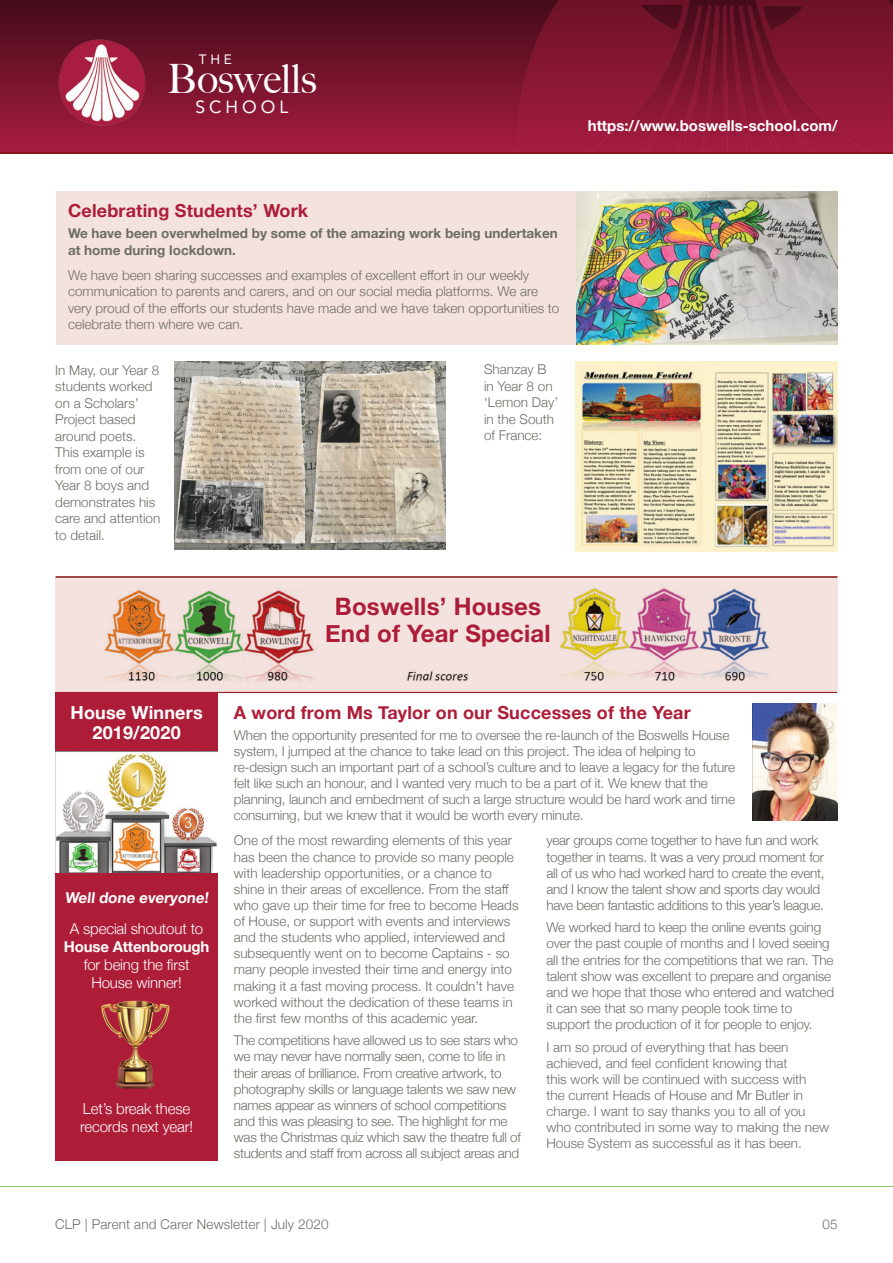
<style>
.page{position:relative;width:893px;height:1263px;background:#fff}
.page>*{position:absolute;margin:0;border:0;box-sizing:border-box;transform-origin:0 0}
.t1{font:500 40.5px "Big Caslon";color:#fff}
.t2{font:700 24px/27px "Helvetica Neue";letter-spacing:.01em;color:#ad1d38;text-align:center}
.t3{font:700 18px "Helvetica Neue";letter-spacing:.01em;color:#ad1d38}
.t4{font:700 18px/19.5px "Helvetica Neue";letter-spacing:.01em;color:#fff;text-align:center}
.t5{font:17.55px "Avenir LT Std";letter-spacing:.23em;color:#fff}
.t6{font:300 15px/18px "Helvetica Neue";letter-spacing:-.01em;color:#fff;text-align:center}
.t7{font:700 15px "Helvetica Neue";color:#fff}
.t8{font:300 13.5px/16px "Helvetica Neue";letter-spacing:-.01em;color:#6d6d65}
.t9{font:700 13.5px/16.5px "Helvetica Neue";color:#6d6d65}
.t10{font:300 13.5px "Helvetica Neue";letter-spacing:.01em;color:#6d6d65}
.t11{font:13.5px "Avenir LT Std";color:#fff}
</style>
<div class="page">
<div style="left:55px;top:577px;width:783px;height:115px;background:#f4e2de"></div>
<div style="left:57px;top:191px;width:781px;height:153px;background:#f4e2de"></div>
<img style="left:576px;top:191px;width:262px;height:153px">
<div style="left:0;top:0;width:893px;height:153px;background:linear-gradient(to bottom,#440b19,#a71c40)"></div>
<img style="left:55px;top:38px;width:93px;height:90px">
<img style="left:499px;top:0;width:394px;height:152px">
<hr style="left:0;top:1186px;width:893px;height:1px;background:#88c75a">
<hr style="left:1px;top:152px;width:892px;height:2px;background:#7e1316">
<hr style="left:56px;top:576px;width:781px;height:2px;background:#7e1316">
<hr style="left:56px;top:692px;width:781px;height:1px;background:#7e1316">
<img style="left:576px;top:361px;width:261px;height:191px">
<img style="left:104px;top:588px;width:666px;height:94px">
<div style="left:321px;top:591px;width:234px;height:68px;background:#f4e2de"></div>
<img style="left:174px;top:361px;width:131px;height:189px">
<img style="left:305px;top:361px;width:141px;height:189px">
<img style="left:753px;top:704px;width:85px;height:117px">
<div style="left:55px;top:692px;width:163px;height:469px;background:#ad1d38"></div>
<img style="left:56px;top:752px;width:161px;height:121px">
<img style="left:101px;top:1000px;width:69px;height:89px">
<p class="t11" style="left:199px;top:52px;width:35px">THE</p>
<h1 class="t1" style="left:167px;top:45px;width:151px">Boswells</h1>
<p class="t5" style="left:195px;top:97px;width:95px">SCHOOL</p>
<h3 class="t3" style="left:68px;top:197px;width:242px">Celebrating Students’ Work</h3>
<p class="t9" style="left:68px;top:225px;width:491px">We have been overwhelmed by some of the amazing work being undertaken at home during lockdown.</p>
<p class="t8" style="left:68px;top:266px;width:493px;line-height:16.5px">We have been sharing successes and examples of excellent effort in our weekly communication to parents and carers, and on our social media platforms. We are very proud of the efforts our students have made and we have taken opportunities to celebrate them where we can.</p>
<p class="t8" style="left:55px;top:360px;width:107px;line-height:16.5px">In May, our Year 8 students worked on a Scholars’<br>Project based around poets.<br>This example is from one of our<br>Year 8 boys and demonstrates his care and attention to detail.</p>
<p class="t8" style="left:484px;top:360px;width:76px;line-height:16.5px">Shanzay B in Year 8 on ‘Lemon Day’ in the South of France:</p>
<h2 class="t2" style="left:325px;top:593px;width:227px">Boswells’ Houses<br>End of Year Special</h2>
<p class="t7" style="left:588px;top:114px;width:251px">https://www.boswells-school.com/</p>
<h3 class="t4" style="left:71px;top:703px;width:134px">House Winners<br>2019/2020</h3>
<p class="t7" style="left:65px;top:886px;width:148px">Well done everyone!</p>
<p class="t6" style="left:70px;top:919px;width:135px">A special shoutout to</p>
<p class="t7" style="left:64px;top:935px;width:147px">House Attenborough</p>
<p class="t6" style="left:84px;top:955px;width:107px">for being the first<br>House winner!</p>
<p class="t6" style="left:80px;top:1099px;width:114px;text-align:left">Let’s break these records next year!</p>
<h3 class="t3" style="left:234px;top:699px;width:458px">A word from Ms Taylor on our Successes of the Year</h3>
<p class="t8" style="left:234px;top:726px;width:503px">When the opportunity presented for me to oversee the re-launch of the Boswells House system, I jumped at the chance to take lead on this project. The idea of helping to re-design such an important part of a school’s culture and to leave a legacy for the future felt like such an honour, and I wanted very much to be a part of it. We knew that the planning, launch and embedment of such a large structure would be hard work and time consuming, but we knew that it would be worth every minute.</p>
<p class="t8" style="left:234px;top:832px;width:286px">One of the most rewarding elements of this year has been the chance to provide so many people with leadership opportunities, or a chance to shine in their areas of excellence. From the staff who gave up their time for free to become Heads of House, or support with events and interviews and the students who applied, interviewed and subsequently went on to become Captains - so many people invested their time and energy into making it a fast moving process. It couldn’t have worked without the dedication of these teams in the first few months of this academic year.</p>
<p class="t8" style="left:234px;top:1031px;width:289px">The competitions have allowed us to see stars who we may never have normally seen, come to life in their areas of brilliance. From creative artwork, to photography skills or language talents we saw new names appear as winners of school competitions and this was pleasing to see. The highlight for me was the Christmas quiz which saw the theatre full of students and staff from across all subject areas and</p>
<p class="t8" style="left:546px;top:831px;width:280px">year groups come together to have fun and work together in teams. It was a very proud moment for all of us who had worked hard to create the event, and I know the talent show and sports day would have been fantastic additions to this year’s league.</p>
<p class="t8" style="left:546px;top:918px;width:289px">We worked hard to keep the online events going over the past couple of months and I loved seeing all the entries for the competitions that we ran. The talent show was excellent to prepare and organise and we hope that those who entered and watched it can see that so many people took time to support the production of it for people to enjoy.</p>
<p class="t8" style="left:546px;top:1038px;width:284px">I am so proud of everything that has been achieved, and feel confident knowing that<br>this work will be continued with success with<br>the current Heads of House and Mr Butler in charge. I want to say thanks you to all of you who contributed in some way to making the new House System as successful as it has been.</p>
<p class="t10" style="left:55px;top:1213px;width:275px">CLP | Parent and Carer Newsletter | July 2020</p>
<p class="t8" style="left:822px;top:1215px;width:17px">05</p>
</div>
